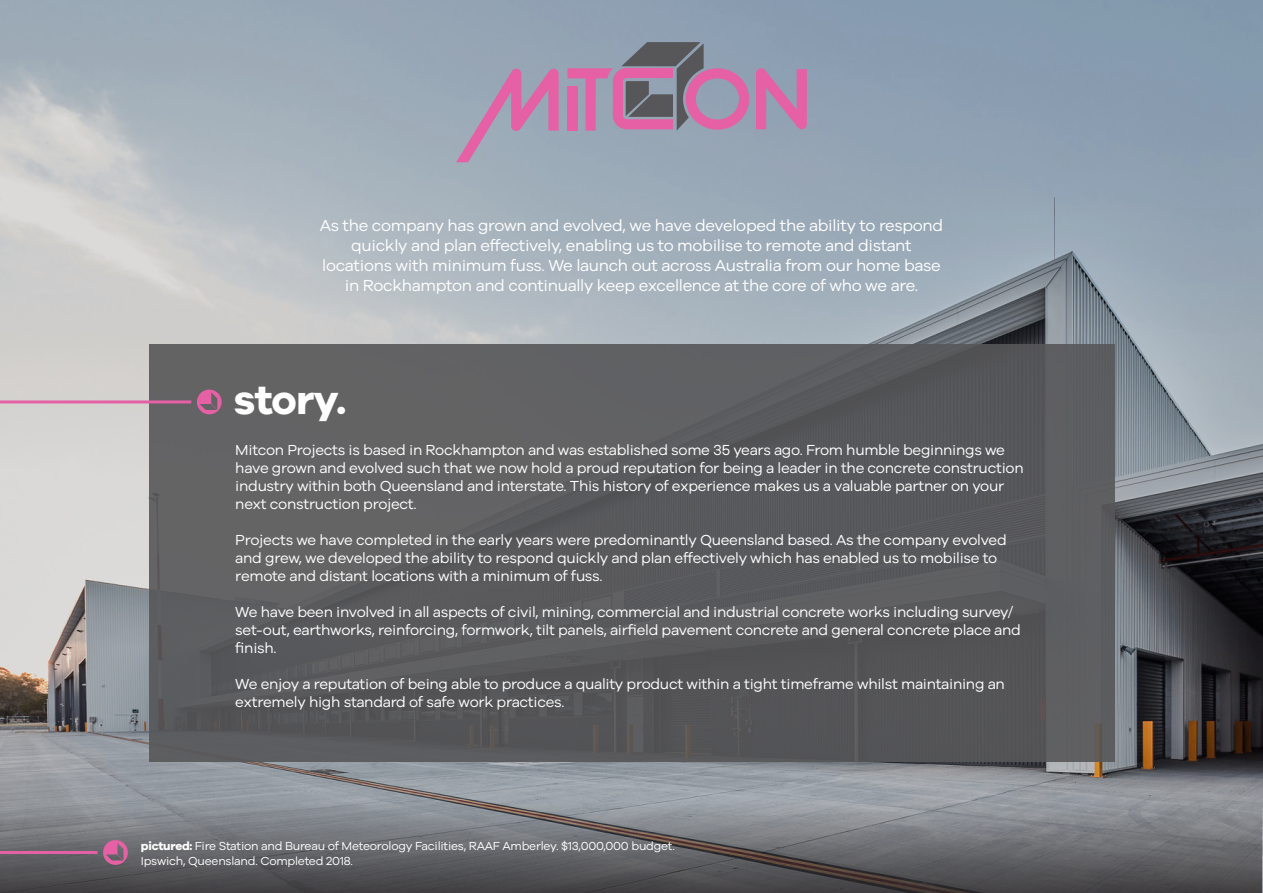
<style>
.page{position:relative;width:1263px;height:893px;background:#fff}
.page>*{position:absolute;margin:0;border:0;box-sizing:border-box;transform-origin:0 0}
.t1{font:700 42px "Galyon";letter-spacing:-.02em;color:#fff}
.t2{font:16.5px/19.8px "Galyon";letter-spacing:-.02em;color:#fff;text-align:center}
.t3{font:15px/18px "Galyon";letter-spacing:-.02em;color:#fff}
.t4{font:12px/14.4px "Galyon";letter-spacing:-.02em;color:#fff}
.s1{font-weight:700}
</style>
<div class="page">
<img style="left:0;top:0;width:1263px;height:893px">
<svg style="left:1px;top:802px;width:1261px;height:91px;background:#6b6c6f"></svg>
<div style="left:149px;top:344px;width:965px;height:417px;background:#575759"></div>
<svg style="left:197px;top:390px;width:25px;height:24px"></svg>
<hr style="left:0;top:400px;width:191px;height:3px;background:#e560a4">
<svg style="left:756px;top:68px;width:51px;height:61px;background:#be7daa"></svg>
<svg style="left:456px;top:68px;width:103px;height:94px;background:#af95b1"></svg>
<svg style="left:567px;top:42px;width:182px;height:89px;background:#9d7e9b"></svg>
<svg style="left:103px;top:840px;width:25px;height:25px"></svg>
<hr style="left:0;top:851px;width:98px;height:3px;background:#e560a4">
<p class="t2" style="left:320px;top:214px;width:625px">As the company has grown and evolved, we have developed the ability to respond quickly and plan effectively, enabling us to mobilise to remote and distant locations with minimum fuss. We launch out across Australia from our home base in Rockhampton and continually keep excellence at the core of who we are.</p>
<p class="t1" style="left:234px;top:374px;width:114px">story.</p>
<p class="t3" style="left:235px;top:440px;width:790px">Mitcon Projects is based in Rockhampton and was established some 35 years ago. From humble beginnings we have grown and evolved such that we now hold a proud reputation for being a leader in the concrete construction industry within both Queensland and interstate. This history of experience makes us a valuable partner on your next construction project.</p>
<p class="t3" style="left:235px;top:530px;width:773px">Projects we have completed in the early years were predominantly Queensland based. As the company evolved and grew, we developed the ability to respond quickly and plan effectively which has enabled us to mobilise to remote and distant locations with a minimum of fuss.</p>
<p class="t3" style="left:235px;top:602px;width:787px">We have been involved in all aspects of civil, mining, commercial and industrial concrete works including survey/ set-out, earthworks, reinforcing, formwork, tilt panels, airfield pavement concrete and general concrete place and finish.</p>
<p class="t3" style="left:235px;top:674px;width:771px">We enjoy a reputation of being able to produce a quality product within a tight timeframe whilst maintaining an extremely high standard of safe work practices.</p>
<p class="t4" style="left:141px;top:838px;width:535px"><span class="s1">pictured:</span> Fire Station and Bureau of Meteorology Facilities, RAAF Amberley. $13,000,000 budget.<br>Ipswich, Queensland. Completed 2018.</p>
</div>
